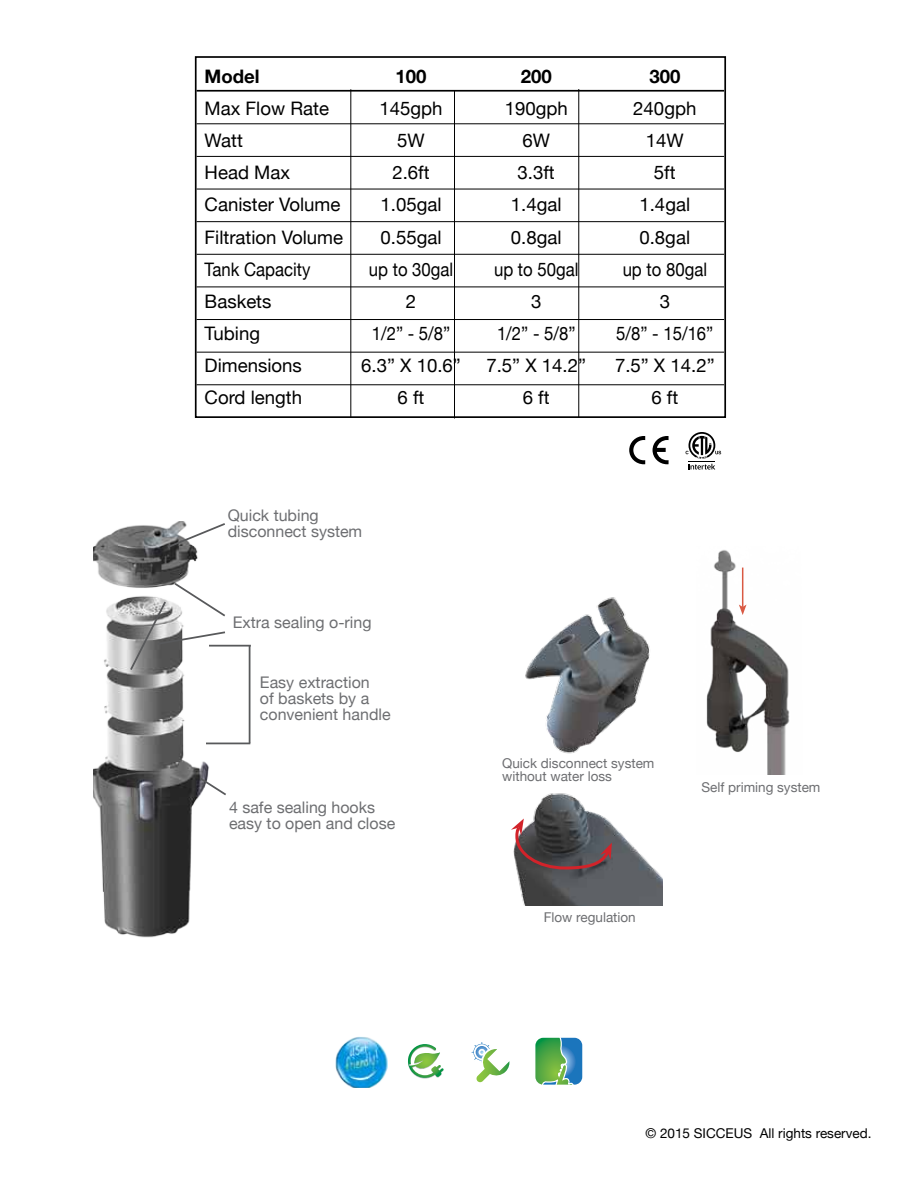
<style>
.page{position:relative;width:918px;height:1188px;background:#fff}
.page>*{position:absolute;margin:0;border:0;box-sizing:border-box;transform-origin:0 0}
.t1{font:18.6px "Helvetica Neue";color:#000}
.t2{font:18.6px "Helvetica Neue";color:#000;scale:.9 1}
.t3{font:700 18.6px "Helvetica Neue";color:#000}
.t4{font:16.05px/16px "Helvetica Neue";color:#6d6e71}
.t5{font:13.5px/13.5px "Helvetica Neue";color:#6d6e71}
.t6{font:13.5px "Helvetica Neue";color:#000}
</style>
<div class="page">
<div style="left:195px;top:56px;width:531px;height:362px;border:2px solid #000"></div>
<hr style="left:197px;top:90px;width:527px;height:2px;background:#000">
<hr style="left:197px;top:123px;width:527px;height:1px;background:#000">
<hr style="left:197px;top:254px;width:527px;height:1px;background:#000">
<hr style="left:197px;top:189px;width:527px;height:1px;background:#000">
<hr style="left:197px;top:319px;width:527px;height:1px;background:#000">
<hr style="left:197px;top:156px;width:527px;height:1px;background:#000">
<hr style="left:197px;top:286px;width:527px;height:1px;background:#000">
<hr style="left:197px;top:221px;width:527px;height:1px;background:#000">
<hr style="left:197px;top:352px;width:527px;height:1px;background:#000">
<hr style="left:197px;top:384px;width:527px;height:1px;background:#000">
<hr style="left:350px;top:89px;width:1px;height:329px;background:#000">
<hr style="left:454px;top:90px;width:1px;height:328px;background:#000">
<hr style="left:578px;top:89px;width:1px;height:328px;background:#000">
<img style="left:94px;top:525px;width:137px;height:413px">
<hr style="left:209px;top:645px;width:42px;height:2px;background:#58595b">
<hr style="left:249px;top:646px;width:1px;height:97px;background:#58595b">
<hr style="left:206px;top:743px;width:44px;height:1px;background:#58595b">
<svg style="left:166px;top:522px;width:61px;height:27px"></svg>
<svg style="left:198px;top:776px;width:30px;height:21px"></svg>
<svg style="left:129px;top:581px;width:98px;height:91px"></svg>
<img style="left:525px;top:597px;width:125px;height:157px">
<img style="left:517px;top:793px;width:146px;height:112px">
<svg style="left:511px;top:819px;width:101px;height:52px;background:#5f5155"></svg>
<img style="left:706px;top:550px;width:84px;height:224px">
<hr style="left:742px;top:568px;width:1px;height:39px;background:#d95943">
<svg style="left:739px;top:605px;width:8px;height:10px"></svg>
<div style="left:465px;top:1036px;width:51px;height:51px;border:2px solid #fff;border-radius:9px"></div>
<svg style="left:469px;top:1039px;width:42px;height:47px"></svg>
<div style="left:400px;top:1036px;width:51px;height:51px;border:2px solid #fff;border-radius:9px"></div>
<svg style="left:408px;top:1044px;width:36px;height:35px"></svg>
<img style="left:335px;top:1036px;width:52px;height:52px">
<div style="left:533px;top:1036px;width:51px;height:51px;border:2px solid #fff;border-radius:9px"></div>
<svg style="left:534px;top:1036px;width:49px;height:51px;background:#67ab8f"></svg>
<svg style="left:629px;top:436px;width:16px;height:28px"></svg>
<svg style="left:653px;top:436px;width:16px;height:28px"></svg>
<svg style="left:686px;top:432px;width:35px;height:38px"></svg>
<p class="t3" style="left:205px;top:65px;width:57px">Model</p>
<p class="t3" style="left:396px;top:65px;width:33px">100</p>
<p class="t3" style="left:521px;top:65px;width:33px">200</p>
<p class="t3" style="left:649px;top:65px;width:33px">300</p>
<p class="t1" style="left:205px;top:97px;width:126px">Max Flow Rate</p>
<p class="t1" style="left:379px;top:97px;width:65px">145gph</p>
<p class="t1" style="left:505px;top:97px;width:65px">190gph</p>
<p class="t1" style="left:633px;top:97px;width:65px">240gph</p>
<p class="t1" style="left:205px;top:129px;width:40px">Watt</p>
<p class="t1" style="left:397px;top:129px;width:29px">5W</p>
<p class="t1" style="left:522px;top:129px;width:29px">6W</p>
<p class="t1" style="left:646px;top:129px;width:39px">14W</p>
<p class="t1" style="left:205px;top:162px;width:87px">Head Max</p>
<p class="t1" style="left:392px;top:162px;width:39px">2.6ft</p>
<p class="t1" style="left:518px;top:162px;width:39px">3.3ft</p>
<p class="t1" style="left:654px;top:162px;width:23px">5ft</p>
<p class="t1" style="left:205px;top:194px;width:137px">Canister Volume</p>
<p class="t1" style="left:380px;top:194px;width:63px">1.05gal</p>
<p class="t1" style="left:511px;top:194px;width:52px">1.4gal</p>
<p class="t1" style="left:639px;top:194px;width:52px">1.4gal</p>
<p class="t1" style="left:205px;top:226px;width:140px">Filtration Volume</p>
<p class="t1" style="left:380px;top:226px;width:63px">0.55gal</p>
<p class="t1" style="left:511px;top:226px;width:52px">0.8gal</p>
<p class="t1" style="left:639px;top:226px;width:52px">0.8gal</p>
<p class="t2" style="left:205px;top:258px;width:119px">Tank Capacity</p>
<p class="t2" style="left:369px;top:258px;width:95px">up to 30gal</p>
<p class="t2" style="left:494px;top:258px;width:95px">up to 50gal</p>
<p class="t2" style="left:623px;top:258px;width:95px">up to 80gal</p>
<p class="t1" style="left:205px;top:290px;width:68px">Baskets</p>
<p class="t1" style="left:406px;top:290px;width:12px">2</p>
<p class="t1" style="left:531px;top:290px;width:12px">3</p>
<p class="t1" style="left:660px;top:290px;width:12px">3</p>
<p class="t1" style="left:205px;top:322px;width:57px">Tubing</p>
<p class="t2" style="left:372px;top:322px;width:89px">1/2” - 5/8”</p>
<p class="t2" style="left:497px;top:322px;width:89px">1/2” - 5/8”</p>
<p class="t2" style="left:616px;top:322px;width:109px">5/8” - 15/16”</p>
<p class="t1" style="left:205px;top:354px;width:99px">Dimensions</p>
<p class="t1" style="left:361px;top:354px;width:101px">6.3” X 10.6”</p>
<p class="t1" style="left:486px;top:354px;width:101px">7.5” X 14.2”</p>
<p class="t1" style="left:615px;top:354px;width:101px">7.5” X 14.2”</p>
<p class="t1" style="left:205px;top:387px;width:99px">Cord length</p>
<p class="t1" style="left:398px;top:387px;width:28px">6 ft</p>
<p class="t1" style="left:523px;top:387px;width:28px">6 ft</p>
<p class="t1" style="left:651px;top:387px;width:28px">6 ft</p>
<p class="t4" style="left:228px;top:507px;width:136px">Quick tubing disconnect system</p>
<p class="t4" style="left:233px;top:614px;width:140px">Extra sealing o-ring</p>
<p class="t4" style="left:260px;top:674px;width:132px">Easy extraction<br>of baskets by a convenient handle</p>
<p class="t4" style="left:229px;top:799px;width:168px">4 safe sealing hooks easy to open and close</p>
<p class="t5" style="left:502px;top:756px;width:154px">Quick disconnect system without water loss</p>
<p class="t5" style="left:544px;top:911px;width:93px">Flow regulation</p>
<p class="t5" style="left:701px;top:780px;width:121px">Self priming system</p>
<p class="t6" style="left:645px;top:1125px;width:228px">© 2015 SICCEUS All rights reserved.</p>
</div>
